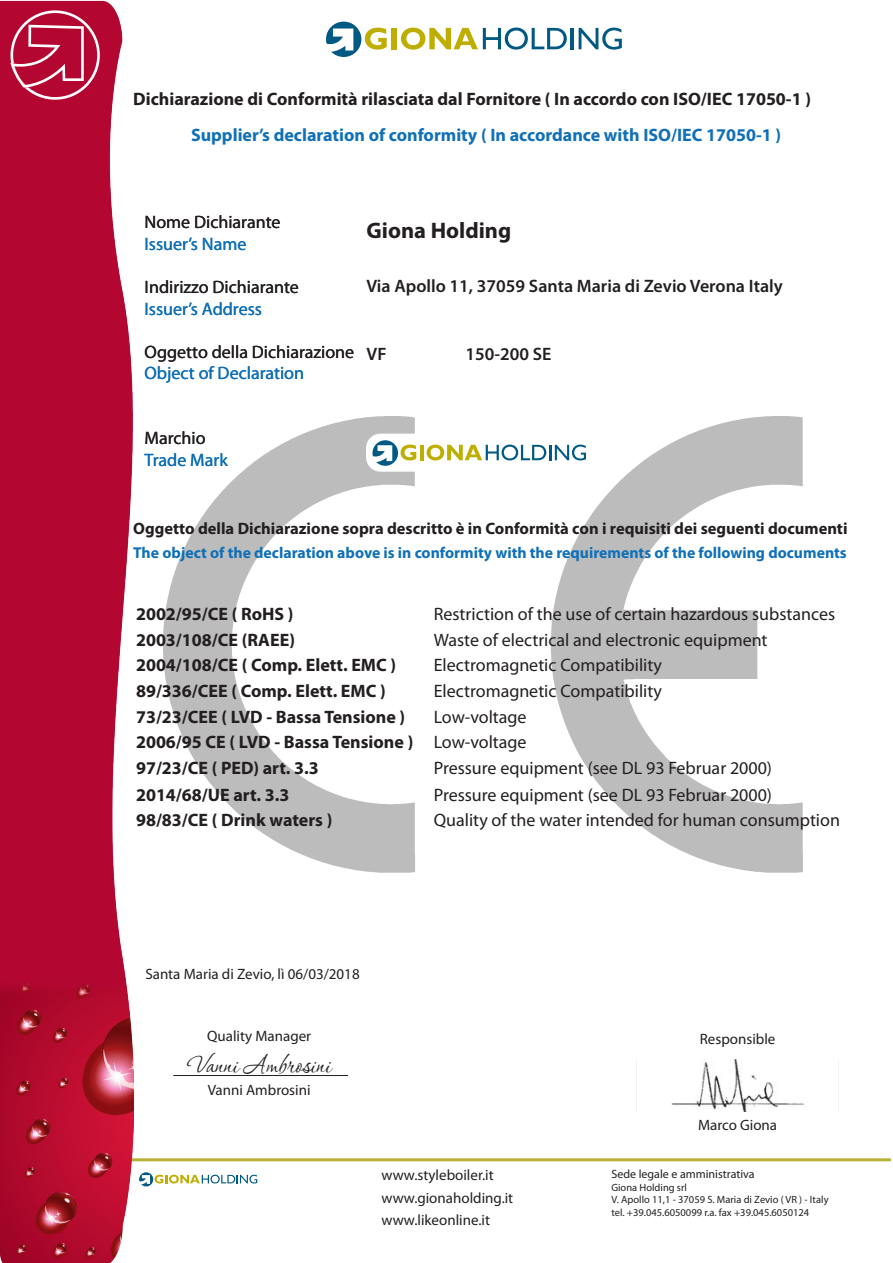
<style>
.page{position:relative;width:893px;height:1263px;background:#fff}
.page>*{position:absolute;margin:0;border:0;box-sizing:border-box;transform-origin:0 0}
.t1{font:31.5px "P22 Corinthia";color:#231f20}
.t2{font:700 22.5px "Myriad Pro";color:#231f20}
.t3{font:18px "Myriad Pro";color:#231f20}
.t4{font:700 18px/25.5px "Myriad Pro";color:#231f20;text-align:justify}
.t5{font:700 18px "Myriad Pro";color:#0f70b7}
.Modelli{font:600 18px "Myriad Pro";color:#231f20}
.t6{font:18px "Myriad Pro";color:#0f70b7}
.t7{font:700 16.5px "Myriad Pro";color:#231f20}
.t8{font:700 15.75px "Myriad Pro";color:#0f70b7}
.t9{font:15px/22.4px "Myriad Pro";color:#231f20}
.t10{font:12px "Myriad Pro";color:#231f20}
.t11{font:10.5px/12.6px "Myriad Pro";color:#231f20}
.s1{font-weight:400}
</style>
<div class="page">
<svg style="left:326px;top:22px;width:61px;height:35px"></svg>
<div style="left:392px;top:28px;width:5px;height:21px;background:#bfae02"></div>
<svg style="left:401px;top:28px;width:166px;height:22px"></svg>
<hr style="left:571px;top:28px;width:3px;height:21px;background:#005983">
<svg style="left:579px;top:28px;width:43px;height:22px"></svg>
<svg style="left:139px;top:1172px;width:118px;height:14px"></svg>
<hr style="left:128px;top:1158px;width:763px;height:3px;background:#b8b135">
<img style="left:636px;top:1059px;width:203px;height:53px">
<img style="left:164px;top:416px;width:639px;height:456px">
<img style="left:0;top:0;width:133px;height:1263px">
<svg style="left:10px;top:10px;width:90px;height:90px;background:#c03255"></svg>
<div style="left:366px;top:434px;width:228px;height:38px;background:#fff;border-radius:14px"></div>
<svg style="left:372px;top:440px;width:44px;height:26px"></svg>
<hr style="left:420px;top:445px;width:4px;height:15px;background:#bfae02">
<svg style="left:427px;top:445px;width:159px;height:15px"></svg>
<hr style="left:173px;top:1075px;width:175px;height:1px;background:#231f20">
<p class="t4" style="left:133px;top:86px;width:679px">Dichiarazione di Conformità rilasciata dal Fornitore ( In accordo con ISO/IEC 17050-1 )</p>
<p class="t5" style="left:191px;top:123px;width:592px">Supplier’s declaration of conformity ( In accordance with ISO/IEC 17050-1 )</p>
<p class="t3" style="left:145px;top:211px;width:137px">Nome Dichiarante</p>
<p class="t6" style="left:145px;top:233px;width:103px">Issuer’s Name</p>
<p class="t3" style="left:145px;top:276px;width:156px">Indirizzo Dichiarante</p>
<p class="t6" style="left:145px;top:297px;width:119px">Issuer’s Address</p>
<p class="t3" style="left:145px;top:341px;width:211px">Oggetto della Dichiarazione</p>
<p class="t6" style="left:145px;top:362px;width:161px">Object of Declaration</p>
<p class="t2" style="left:367px;top:216px;width:146px">Giona Holding</p>
<p class="Modelli" style="left:367px;top:275px;width:418px">Via Apollo 11, 37059 Santa Maria di Zevio Verona Italy</p>
<p class="Modelli" style="left:367px;top:342px;width:21px">VF</p>
<p class="Modelli" style="left:466px;top:342px;width:87px">150-200 SE</p>
<p class="t3" style="left:145px;top:427px;width:63px">Marchio</p>
<p class="t6" style="left:145px;top:449px;width:85px">Trade Mark</p>
<p class="t7" style="left:133px;top:518px;width:716px">Oggetto della Dichiarazione sopra descritto è in Conformità con i requisiti dei seguenti documenti</p>
<p class="t8" style="left:133px;top:542px;width:715px">The object of the declaration above is in conformity with the requirements of the following documents</p>
<p class="t4" style="left:136px;top:601px;width:159px">2002/95/CE ( RoHS )</p>
<p class="t3" style="left:434px;top:603px;width:403px">Restriction of the use of certain hazardous substances</p>
<p class="t4" style="left:136px;top:627px;width:160px">2003/108/CE (RAEE)</p>
<p class="t3" style="left:434px;top:629px;width:335px">Waste of electrical and electronic equipment</p>
<p class="t4" style="left:136px;top:652px;width:262px">2004/108/CE ( Comp. Elett. EMC )</p>
<p class="t3" style="left:434px;top:654px;width:230px">Electromagnetic Compatibility</p>
<p class="t4" style="left:136px;top:678px;width:251px">89/336/CEE ( Comp. Elett. EMC )</p>
<p class="t3" style="left:434px;top:680px;width:230px">Electromagnetic Compatibility</p>
<p class="t4" style="left:136px;top:703px;width:271px">73/23/CEE ( LVD - Bassa Tensione )</p>
<p class="t4" style="left:136px;top:703px;width:392px;text-indent:298px"><span class="s1">Low-voltage </span>2006/95 CE ( LVD - Bassa Tensione ) <span class="s1">Low-voltage </span>97/23/CE ( PED) art. 3.3</p>
<p class="t3" style="left:434px;top:756px;width:340px">Pressure equipment (see DL 93 Februar 2000)</p>
<p class="t4" style="left:136px;top:781px;width:155px">2014/68/UE art. 3.3</p>
<p class="t3" style="left:434px;top:784px;width:340px">Pressure equipment (see DL 93 Februar 2000)</p>
<p class="t4" style="left:136px;top:807px;width:198px">98/83/CE ( Drink waters )</p>
<p class="t3" style="left:434px;top:809px;width:408px">Quality of the water intended for human consumption</p>
<p class="t9" style="left:145px;top:962px;width:216px">Santa Maria di Zevio, lì 06/03/2018</p>
<p class="t9" style="left:207px;top:1025px;width:106px">Quality Manager</p>
<p class="t9" style="left:700px;top:1027px;width:77px">Responsible</p>
<p class="t9" style="left:208px;top:1079px;width:104px">Vanni Ambrosini</p>
<h1 class="t1" style="left:187px;top:1048px;width:145px">Vanni Ambrosini</h1>
<p class="t9" style="left:381px;top:1164px;width:133px">www.styleboiler.it www.gionaholding.it www.likeonline.it</p>
<p class="t9" style="left:698px;top:1113px;width:81px">Marco Giona</p>
<p class="t10" style="left:611px;top:1166px;width:145px">Sede legale e amministrativa</p>
<p class="t11" style="left:611px;top:1180px;width:219px">Giona Holding srl<br>V. Apollo 11,1 - 37059 S. Maria di Zevio ( VR ) - Italy tel. +39.045.6050099 r.a. fax +39.045.6050124</p>
</div>
